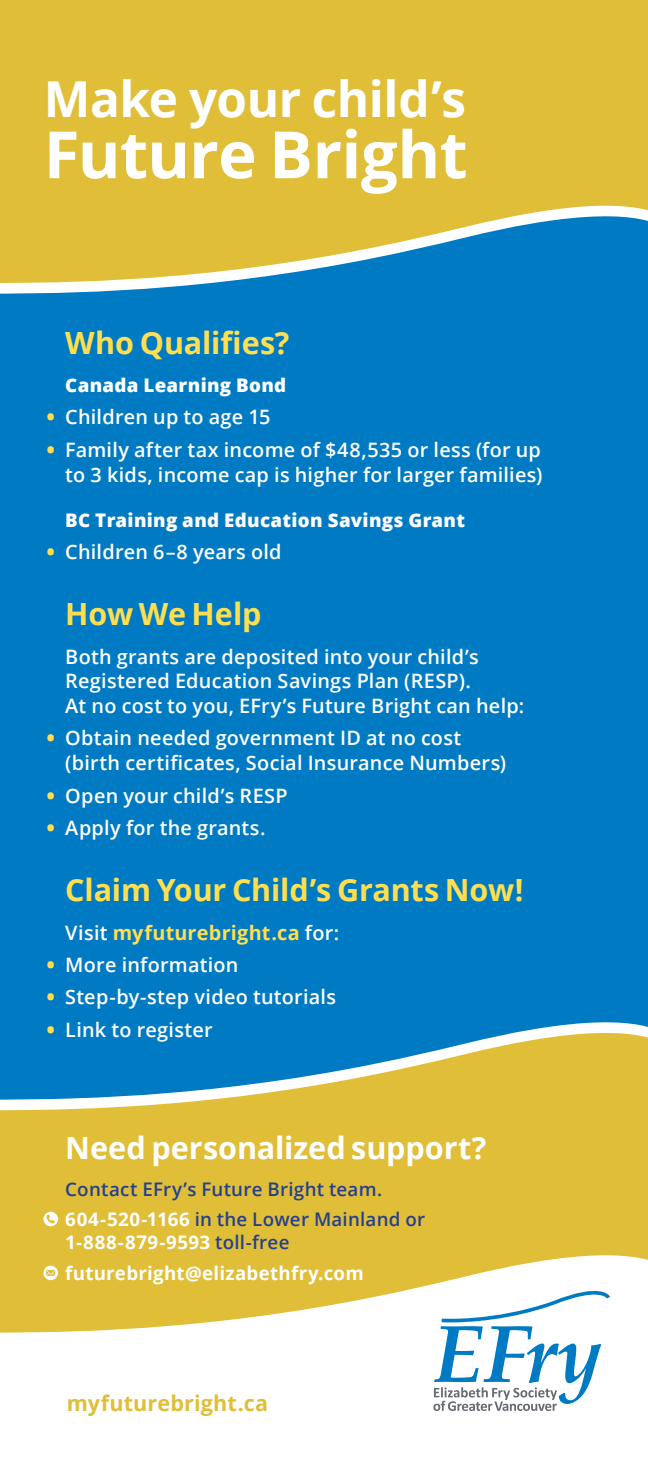
<style>
.page{position:relative;width:648px;height:1458px;background:#fff}
.page>*{position:absolute;margin:0;border:0;box-sizing:border-box;transform-origin:0 0}
.t1{font:700 65.25px "Open Sans";letter-spacing:-.01em;color:#fff}
.t2{font:700 49.5px "Open Sans";letter-spacing:-.01em;color:#fff}
.t3{font:700 30.6px "Open Sans";letter-spacing:-.005em;color:#ffdf4f}
.t4{font:700 30.6px "Open Sans";color:#fff}
.t5{font:700 21.6px "Open Sans";letter-spacing:.01em;color:#e0be37}
.t6{font:600 19.8px/24.8px "Open Sans";letter-spacing:.01em;color:#fff}
.t7{font:700 19.8px "Open Sans";letter-spacing:.01em;color:#ffdf4f}
.t8{font:600 18.68px/30.6px "Open Sans";letter-spacing:.01em;color:#25408f}
.t9{font:800 18.68px "Open Sans";letter-spacing:.02em;color:#fff}
.t10{font:700 18.68px/30.6px "Open Sans";letter-spacing:.015em;color:#fff}
.s1{font-weight:800;font-size:20.25px;color:#ffdf4f}
.s2{font-weight:600;color:#fff}
.s3{font-weight:700;color:#fff}
.s4{font-weight:600;color:#25408f}
</style>
<div class="page">
<div style="left:0;top:0;width:648px;height:305px;background:#e0be37"></div>
<svg style="left:515px;top:206px;width:133px;height:10px"></svg>
<svg style="left:0;top:216px;width:648px;height:119px;fill:#007bc3"></svg>
<div style="left:0;top:335px;width:648px;height:785px;background:#007bc3"></div>
<div style="left:0;top:1105px;width:648px;height:234px;background:#e0be37"></div>
<svg style="left:513px;top:1022px;width:135px;height:11px"></svg>
<svg style="left:0;top:1033px;width:648px;height:179px"></svg>
<svg style="left:0;top:1255px;width:648px;height:84px"></svg>
<svg style="left:433px;top:1291px;width:177px;height:120px"></svg>
<svg style="left:43px;top:1266px;width:15px;height:14px"></svg>
<svg style="left:43px;top:1212px;width:15px;height:14px"></svg>
<h2 class="t2" style="left:44px;top:64px;width:424px">Make your child’s</h2>
<h1 class="t1" style="left:44px;top:108px;width:425px">Future Bright</h1>
<h3 class="t3" style="left:65px;top:321px;width:226px">Who Qualifies?</h3>
<p class="t9" style="left:65px;top:371px;width:222px">Canada Learning Bond</p>
<p class="t6" style="left:47px;top:404px;width:225px"><span class="s1">•</span> Children up to age 15</p>
<p class="t6" style="left:47px;top:437px;width:497px;text-align:right"><span class="s1">•</span> Family after tax income of $48,535 or less (for up to 3 kids, income cap is higher for larger families)</p>
<p class="t9" style="left:65px;top:506px;width:401px">BC Training and Education Savings Grant</p>
<p class="t6" style="left:47px;top:539px;width:236px"><span class="s1">•</span> Children 6–8 years old</p>
<h3 class="t3" style="left:65px;top:592px;width:198px">How We Help</h3>
<p class="t6" style="left:65px;top:644px;width:460px">Both grants are deposited into your child’s<br>Registered Education Savings Plan (RESP).<br>At no cost to you, EFry’s Future Bright can help:</p>
<p class="t6" style="left:65px;top:725px;width:442px;text-indent:-18px"><span class="s1">•</span> Obtain needed government ID at no cost (birth certificates, Social Insurance Numbers)</p>
<p class="t6" style="left:47px;top:783px;width:242px"><span class="s1">•</span> Open your child’s RESP</p>
<p class="t6" style="left:47px;top:815px;width:220px"><span class="s1">•</span> Apply for the grants.</p>
<h3 class="t3" style="left:65px;top:868px;width:460px">Claim Your Child’s Grants Now!</h3>
<p class="t7" style="left:65px;top:918px;width:276px"><span class="s2">Visit</span> myfuturebright.ca <span class="s2">for:</span></p>
<p class="t6" style="left:47px;top:952px;width:193px"><span class="s1">•</span> More information</p>
<p class="t6" style="left:47px;top:984px;width:291px"><span class="s1">•</span> Step-by-step video tutorials</p>
<p class="t6" style="left:47px;top:1017px;width:167px"><span class="s1">•</span> Link to register</p>
<h3 class="t4" style="left:65px;top:1126px;width:422px">Need personalized support?</h3>
<p class="t8" style="left:65px;top:1173px;width:361px">Contact EFry’s Future Bright team.<br><span class="s3">604-520-1166</span> in the Lower Mainland or</p>
<p class="t10" style="left:65px;top:1227px;width:300px">1-888-879-9593 <span class="s4">toll-free </span>futurebright@elizabethfry.com</p>
<p class="t5" style="left:67px;top:1388px;width:203px">myfuturebright.ca</p>
</div>
